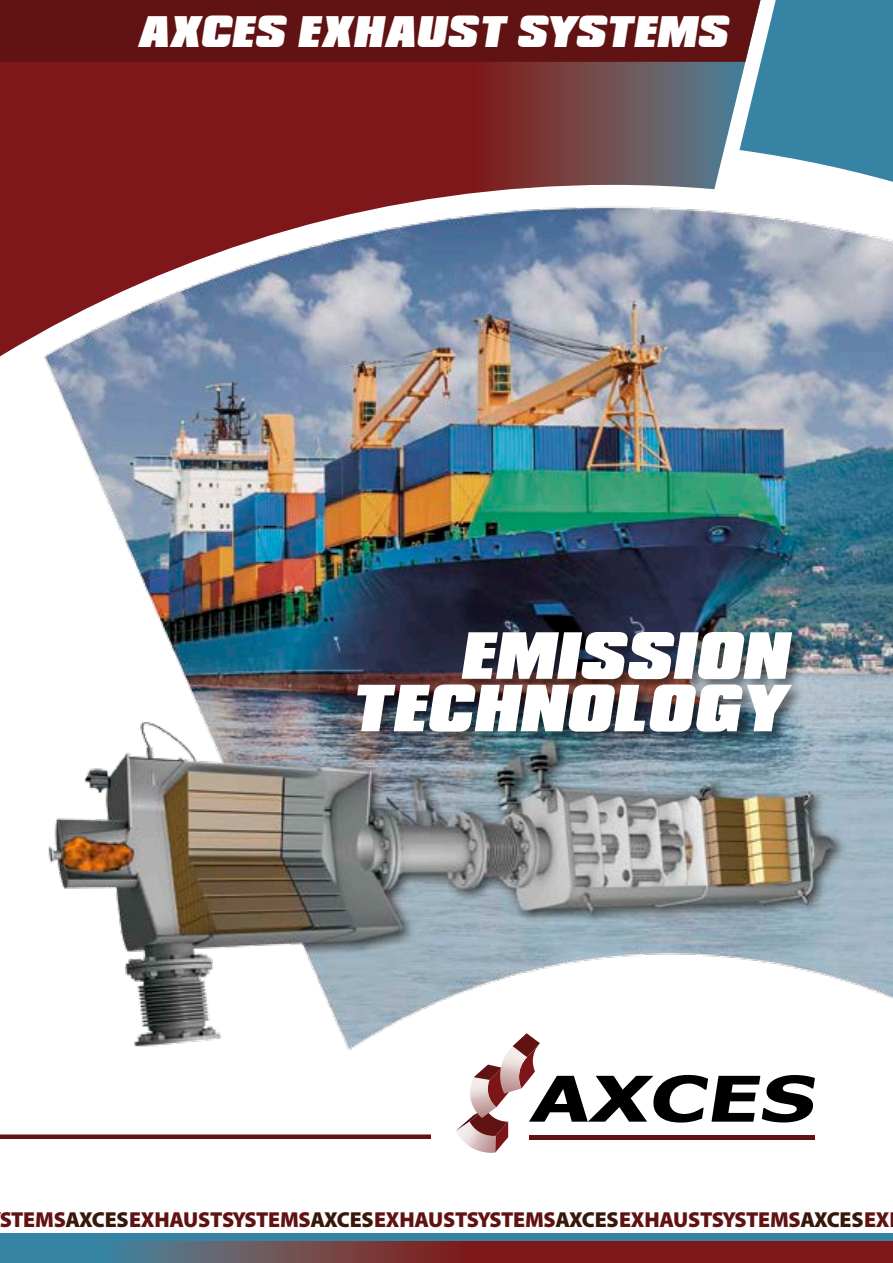
<style>
.page{position:relative;width:893px;height:1263px;background:#fff}
.page>*{position:absolute;margin:0;border:0;box-sizing:border-box;transform-origin:0 0}
.Kop_Cover{font:italic 63px/52.5px "Compacta ICG Black";letter-spacing:-.01em;color:#fff;text-align:right}
.Kop_Cover-2{font:italic 42px "Compacta ICG Black";letter-spacing:-.01em;color:#fff}
.Kop_Cover-3{font:900 21.75px "Myriad Pro";letter-spacing:-.01em;color:#611213}
.s1{color:#37180a}
</style>
<div class="page">
<img style="left:0;top:216px;width:893px;height:835px">
<div style="left:356px;top:630px;width:449px;height:116px;background:#000;opacity:.45"></div>
<svg style="left:0;top:62px;width:760px;height:294px;background:#885e69"></svg>
<svg style="left:739px;top:0;width:154px;height:188px"></svg>
<div style="left:0;top:1233px;width:893px;height:30px;background:#3783a4"></div>
<svg style="left:123px;top:1242px;width:770px;height:21px;background:#753033"></svg>
<div style="left:0;top:1134px;width:431px;height:5px;background:#611213"></div>
<svg style="left:456px;top:1033px;width:359px;height:120px"></svg>
<div style="left:0;top:0;width:760px;height:62px;background:#611213"></div>
<p class="Kop_Cover-2" style="left:136px;top:9px;width:593px">AXCES EXHAUST SYSTEMS</p>
<p class="Kop_Cover" style="left:349px;top:629px;width:441px">EMISSION<br>TECHNOLOGY</p>
<p class="Kop_Cover-3" style="left:0;top:1207px;width:891px">STEMS<span class="s1">AXCES</span> EXHAUSTSYSTEMS<span class="s1">AXCES</span> EXHAUSTSYSTEMS<span class="s1">AXCES</span> EXHAUSTSYSTEMS<span class="s1">AXCES</span> EX</p>
</div>
